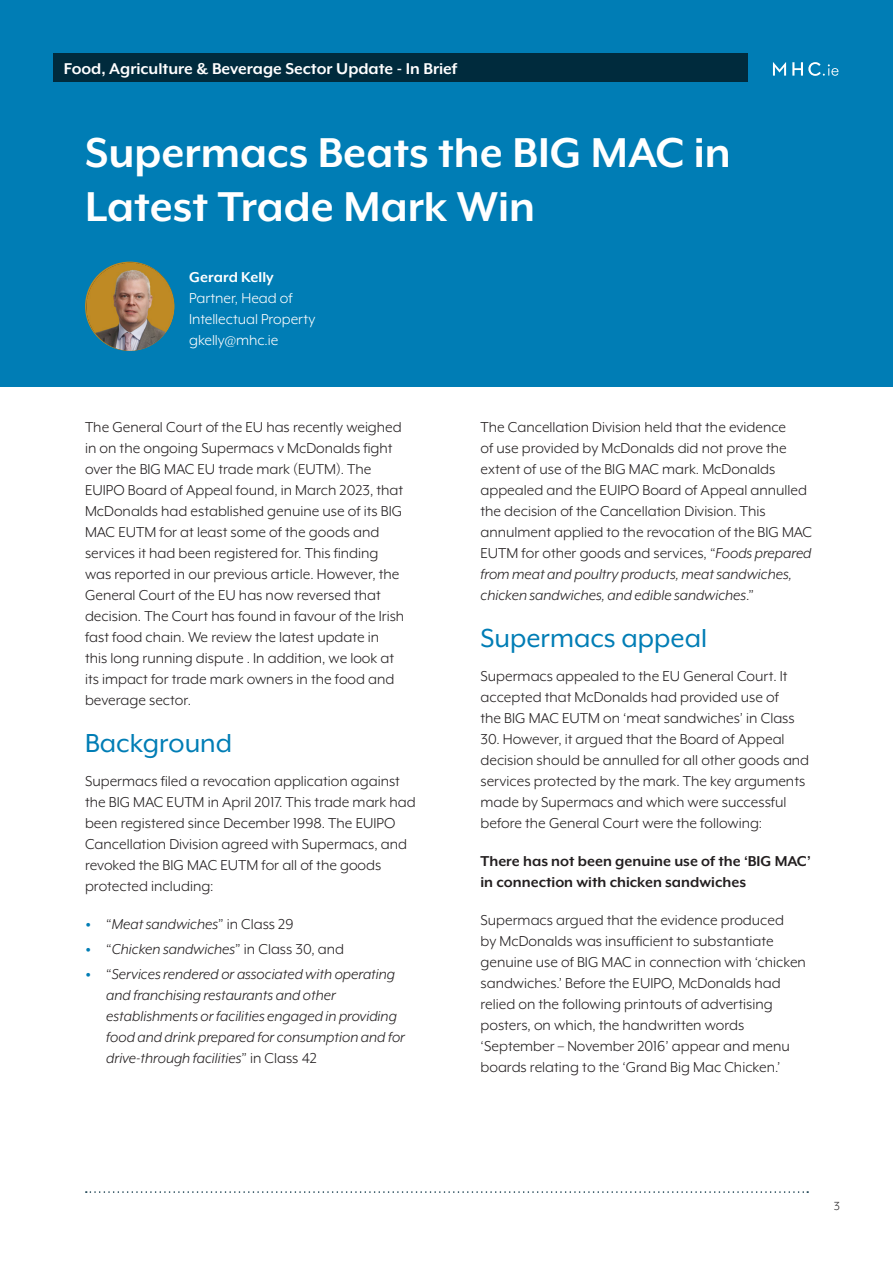
<style>
.page{position:relative;width:893px;height:1263px;background:#fff}
.page>*{position:absolute;margin:0;border:0;box-sizing:border-box;transform-origin:0 0}
.MHC_Article_Head{font:700 48px/54px "Mr Eaves XL Mod OT";color:#fff}
.MHC_Sub_Head{font:30px "Mr Eaves XL Mod OT";color:#007db5}
.MHC_Header_Title{font:700 18px "Mr Eaves XL Mod OT";color:#fff}
.MHC_Header_Title-2{font:18px "Mr Eaves XL Mod OT";color:#fff}
.MHC_Body{font:16.5px/21px "Mr Eaves XL Mod OT";color:#231f20}
.t1{font:italic 16.5px/21px "Mr Eaves XL Mod OT";color:#231f20}
.MHC_Body-2{font:700 16.5px/21px "Mr Eaves XL Mod OT";color:#231f20}
.MHC_Partner_Text{font:16.5px "Mr Eaves XL Mod OT";color:#fff}
.MHC_Partner_Text-2{font:700 16.5px "Mr Eaves XL Mod OT";color:#fff}
.t2{font:13.5px "Mr Eaves XL Mod OT";color:#312f30}
.s1{font-style:normal;font-size:28.5px;color:#007db5}
.s2{font-style:normal}
.s3{font-style:italic}
</style>
<div class="page">
<svg style="left:86px;top:1191px;width:722px;height:2px"></svg>
<div style="left:0;top:0;width:893px;height:387px;background:#007db5"></div>
<div style="left:53px;top:53px;width:694px;height:29px;background:#002b3d"></div>
<svg style="left:773px;top:62px;width:65px;height:14px"></svg>
<img style="left:85px;top:262px;width:89px;height:89px;border-radius:45px">
<p class="MHC_Header_Title" style="left:64px;top:58px;width:395px">Food, Agriculture &amp; Beverage Sector Update - In Brief</p>
<p class="MHC_Header_Title-2" style="left:71px;top:58px;width:279px">inancial Services Sector Update - In B ief</p>
<p class="MHC_Article_Head" style="left:85px;top:126px;width:647px">Supermacs Beats the BIG MAC in<br>Latest Trade Mark Win</p>
<p class="MHC_Partner_Text-2" style="left:189px;top:268px;width:86px">Gerard Kelly</p>
<p class="MHC_Partner_Text" style="left:189px;top:289px;width:105px">Partner, Head of</p>
<p class="MHC_Partner_Text" style="left:189px;top:310px;width:128px">Intellectual Property</p>
<p class="MHC_Partner_Text" style="left:189px;top:331px;width:91px">gkelly@mhc.ie</p>
<p class="MHC_Body" style="left:85px;top:416px;width:321px">The General Court of the EU has recently weighed in on the ongoing Supermacs v McDonalds fight over the BIG MAC EU trade mark (EUTM). The EUIPO Board of Appeal found, in March 2023, that McDonalds had established genuine use of its BIG MAC EUTM for at least some of the goods and services it had been registered for. This finding was reported in our previous article. However, the General Court of the EU has now reversed that decision. The Court has found in favour of the Irish fast food chain. We review the latest update in this long running dispute . In addition, we look at its impact for trade mark owners in the food and beverage sector.</p>
<p class="MHC_Sub_Head" style="left:85px;top:727px;width:149px">Background</p>
<p class="MHC_Body" style="left:85px;top:770px;width:332px">Supermacs filed a revocation application against the BIG MAC EUTM in April 2017. This trade mark had been registered since December 1998. The EUIPO Cancellation Division agreed with Supermacs, and revoked the BIG MAC EUTM for all of the goods protected including:</p>
<p class="t1" style="left:85px;top:913px;width:210px"><span class="s1">•</span> <span class="s2">“</span>Meat sandwiches<span class="s2">” in Class 29</span></p>
<p class="t1" style="left:85px;top:938px;width:261px"><span class="s1">•</span> <span class="s2">“</span>Chicken sandwiches<span class="s2">” in Class 30, and</span></p>
<p class="t1" style="left:106px;top:964px;width:300px;text-indent:-21px"><span class="s1">•</span> <span class="s2">“</span>Services rendered or associated with operating and franchising restaurants and other establishments or facilities engaged in providing food and drink prepared for consumption and for drive-through facilities<span class="s2">” in Class 42</span></p>
<p class="MHC_Body" style="left:480px;top:416px;width:333px">The Cancellation Division held that the evidence<br>of use provided by McDonalds did not prove the extent of use of the BIG MAC mark. McDonalds appealed and the EUIPO Board of Appeal annulled the decision of the Cancellation Division. This annulment applied to the revocation of the BIG MAC EUTM for other goods and services, “<span class="s3">Foods prepared from meat and poultry products, meat sandwiches, chicken sandwiches, and edible sandwiches</span>.”</p>
<p class="MHC_Sub_Head" style="left:480px;top:622px;width:228px">Supermacs appeal</p>
<p class="MHC_Body" style="left:480px;top:665px;width:316px">Supermacs appealed to the EU General Court. It accepted that McDonalds had provided use of the BIG MAC EUTM on ‘meat sandwiches’ in Class</p>
<p class="MHC_Body" style="left:480px;top:728px;width:330px">30. However, it argued that the Board of Appeal decision should be annulled for all other goods and services protected by the mark. The key arguments made by Supermacs and which were successful before the General Court were the following:</p>
<p class="MHC_Body-2" style="left:480px;top:850px;width:332px">There has not been genuine use of the ‘BIG MAC’ in connection with chicken sandwiches</p>
<p class="MHC_Body" style="left:480px;top:909px;width:327px">Supermacs argued that the evidence produced<br>by McDonalds was insufficient to substantiate genuine use of BIG MAC in connection with ‘chicken sandwiches.’ Before the EUIPO, McDonalds had relied on the following printouts of advertising posters, on which, the handwritten words ‘September – November 2016’ appear and menu boards relating to the ‘Grand Big Mac Chicken.’</p>
<p class="t2" style="left:834px;top:1198px;width:8px">3</p>
</div>
